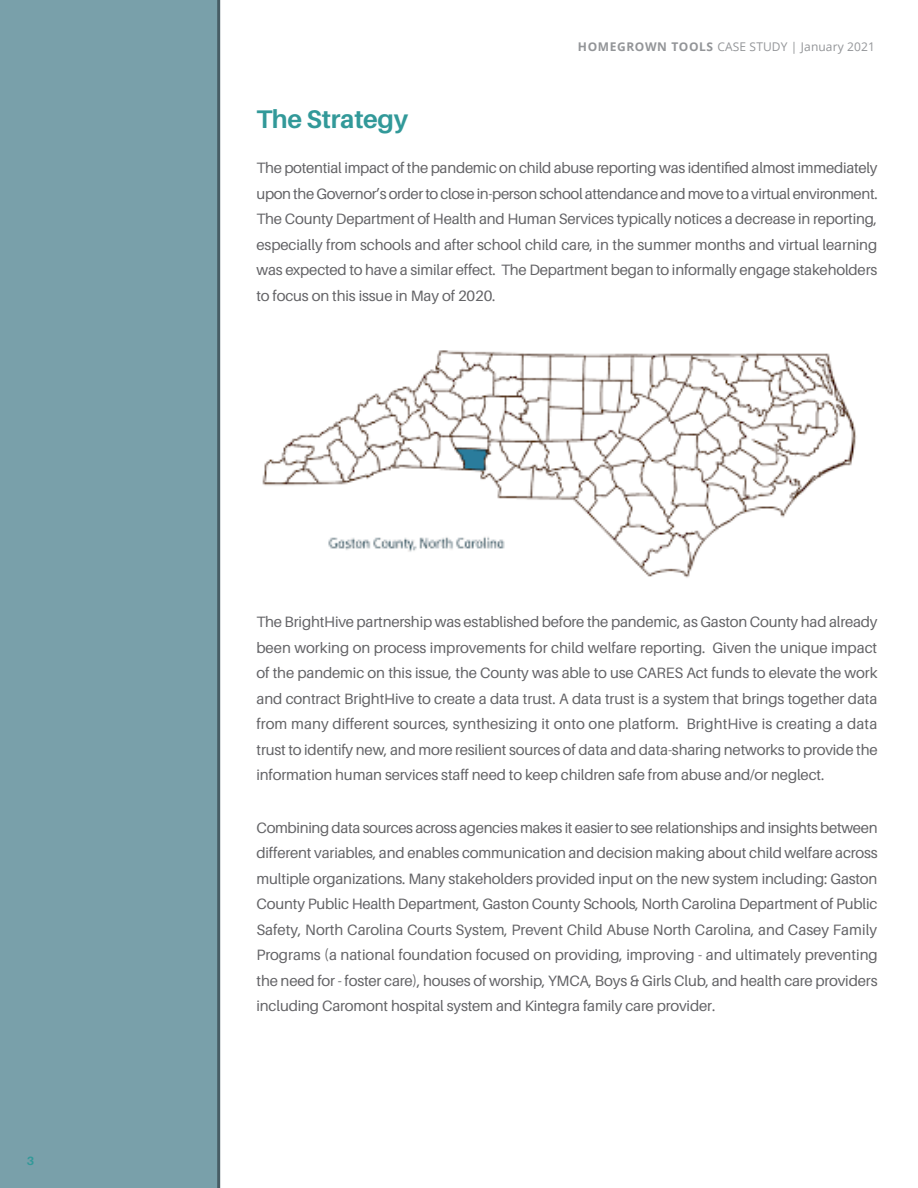
<style>
.page{position:relative;width:918px;height:1188px;background:#fff}
.page>*{position:absolute;margin:0;border:0;box-sizing:border-box;transform-origin:0 0}
.t1{font:700 25.5px "Aileron";letter-spacing:-.01em;color:#329999}
.main-text{font:15px/25.5px "Aileron";letter-spacing:-.01em;color:#636366;text-align:justify}
.t2{font:12px "Open Sans";letter-spacing:.01em;color:#939598}
.t3{font:700 12px "Aileron";color:#329999}
.s1{font-weight:700}
</style>
<div class="page">
<div style="left:0;top:0;width:220px;height:1188px;background:#79a0aa"></div>
<img style="left:262px;top:350px;width:595px;height:228px">
<p class="t3" style="left:27px;top:1154px;width:9px">3</p>
<p class="t2" style="left:578px;top:38px;width:299px"><span class="s1">HOMEGROWN TOOLS</span> CASE STUDY | January 2021</p>
<h1 class="t1" style="left:256px;top:105px;width:153px">The Strategy</h1>
<p class="main-text" style="left:256px;top:156px;width:623px">The potential impact of the pandemic on child abuse reporting was identified almost immediately upon the Governor’s order to close in-person school attendance and move to a virtual environment.<br>The County Department of Health and Human Services typically notices a decrease in reporting, especially from schools and after school child care, in the summer months and virtual learning was expected to have a similar effect. The Department began to informally engage stakeholders to focus on this issue in May of 2020.</p>
<p class="main-text" style="left:256px;top:609px;width:623px">The BrightHive partnership was established before the pandemic, as Gaston County had already been working on process improvements for child welfare reporting. Given the unique impact of the pandemic on this issue, the County was able to use CARES Act funds to elevate the work and contract BrightHive to create a data trust. A data trust is a system that brings together data from many different sources, synthesizing it onto one platform. BrightHive is creating a data trust to identify new, and more resilient sources of data and data-sharing networks to provide the information human services staff need to keep children safe from abuse and/or neglect.</p>
<p class="main-text" style="left:256px;top:815px;width:623px">Combining data sources across agencies makes it easier to see relationships and insights between different variables, and enables communication and decision making about child welfare across multiple organizations. Many stakeholders provided input on the new system including: Gaston County Public Health Department, Gaston County Schools, North Carolina Department of Public Safety, North Carolina Courts System, Prevent Child Abuse North Carolina, and Casey Family Programs (a national foundation focused on providing, improving - and ultimately preventing the need for - foster care), houses of worship, YMCA, Boys &amp; Girls Club, and health care providers including Caromont hospital system and Kintegra family care provider.</p>
</div>
